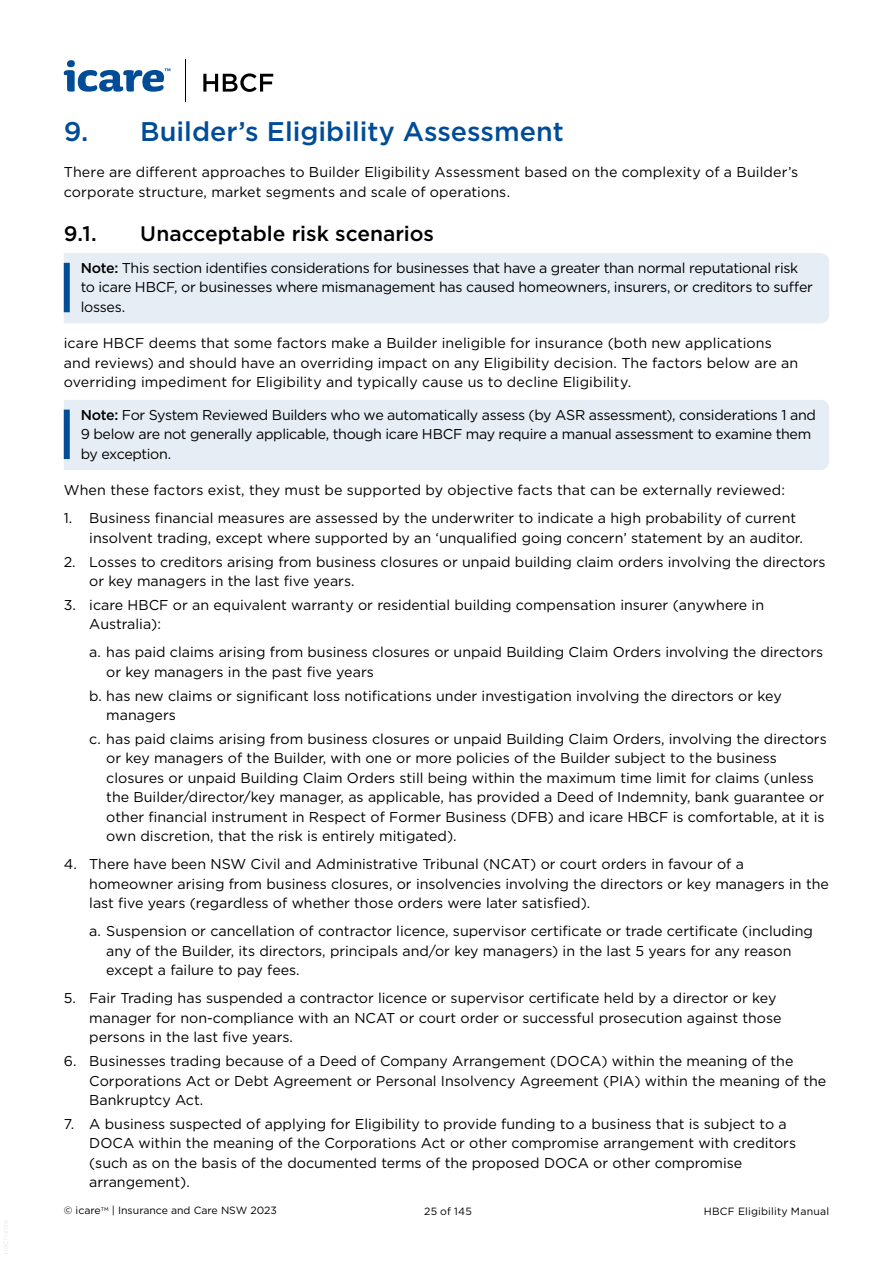
<style>
.page{position:relative;width:893px;height:1263px;background:#fff}
.page>*{position:absolute;margin:0;border:0;box-sizing:border-box;transform-origin:0 0}
.H1_Num{font:500 27px "Gotham";color:#004c97}
.H2_Num{font:500 21px "Gotham";color:#000}
.Body_Copy{font:14.25px/19.5px "Gotham";color:#000}
.Note{font:14.25px/19.5px "Gotham";letter-spacing:-.02em;color:#000}
.t1{font:10.5px "Gotham";letter-spacing:.005em;color:#000}
.s1{font-weight:500}
</style>
<div class="page">
<div style="left:64px;top:253px;width:765px;height:70px;background:#e6edf5"></div>
<div style="left:64px;top:263px;width:6px;height:49px;background:#004c97"></div>
<div style="left:64px;top:400px;width:765px;height:70px;background:#e6edf5"></div>
<div style="left:64px;top:410px;width:6px;height:49px;background:#004c97"></div>
<hr style="left:185px;top:60px;width:1px;height:42px;background:#000">
<svg style="left:64px;top:60px;width:106px;height:32px"></svg>
<svg style="left:203px;top:73px;width:70px;height:19px"></svg>
<h1 class="H1_Num" style="left:64px;top:113px;width:502px">9. Builder’s Eligibility Assessment</h1>
<p class="Body_Copy" style="left:64px;top:162px;width:736px">There are different approaches to Builder Eligibility Assessment based on the complexity of a Builder’s corporate structure, market segments and scale of operations.</p>
<h2 class="H2_Num" style="left:64px;top:220px;width:35px">9.1.</h2>
<h2 class="H2_Num" style="left:140px;top:220px;width:295px">Unacceptable risk scenarios</h2>
<p class="Note" style="left:81px;top:258px;width:734px"><span class="s1">Note:</span> This section identifies considerations for businesses that have a greater than normal reputational risk to icare HBCF, or businesses where mismanagement has caused homeowners, insurers, or creditors to suffer losses.</p>
<p class="Body_Copy" style="left:64px;top:333px;width:736px">icare HBCF deems that some factors make a Builder ineligible for insurance (both new applications and reviews) and should have an overriding impact on any Eligibility decision. The factors below are an overriding impediment for Eligibility and typically cause us to decline Eligibility.</p>
<p class="Note" style="left:81px;top:405px;width:737px"><span class="s1">Note:</span> For System Reviewed Builders who we automatically assess (by ASR assessment), considerations 1 and<br>9 below are not generally applicable, though icare HBCF may require a manual assessment to examine them by exception.</p>
<p class="Body_Copy" style="left:64px;top:480px;width:723px">When these factors exist, they must be supported by objective facts that can be externally reviewed:</p>
<p class="Body_Copy" style="left:89px;top:508px;width:715px;text-indent:-26px">1. Business financial measures are assessed by the underwriter to indicate a high probability of current insolvent trading, except where supported by an ‘unqualified going concern’ statement by an auditor.</p>
<p class="Body_Copy" style="left:89px;top:551px;width:738px;text-indent:-26px">2. Losses to creditors arising from business closures or unpaid building claim orders involving the directors or key managers in the last five years.</p>
<p class="Body_Copy" style="left:89px;top:595px;width:676px;text-indent:-26px">3. icare HBCF or an equivalent warranty or residential building compensation insurer (anywhere in<br>Australia):</p>
<p class="Body_Copy" style="left:106px;top:642px;width:718px;text-indent:-17px">a. has paid claims arising from business closures or unpaid Building Claim Orders involving the directors or key managers in the past five years</p>
<p class="Body_Copy" style="left:106px;top:685px;width:677px;text-indent:-17px">b. has new claims or significant loss notifications under investigation involving the directors or key managers</p>
<p class="Body_Copy" style="left:106px;top:729px;width:722px;text-indent:-17px">c. has paid claims arising from business closures or unpaid Building Claim Orders, involving the directors or key managers of the Builder, with one or more policies of the Builder subject to the business closures or unpaid Building Claim Orders still being within the maximum time limit for claims (unless the Builder/director/key manager, as applicable, has provided a Deed of Indemnity, bank guarantee or other financial instrument in Respect of Former Business (DFB) and icare HBCF is comfortable, at it is own discretion, that the risk is entirely mitigated).</p>
<p class="Body_Copy" style="left:89px;top:854px;width:741px;text-indent:-26px">4. There have been NSW Civil and Administrative Tribunal (NCAT) or court orders in favour of a homeowner arising from business closures, or insolvencies involving the directors or key managers in the last five years (regardless of whether those orders were later satisfied).</p>
<p class="Body_Copy" style="left:106px;top:921px;width:708px;text-indent:-17px">a. Suspension or cancellation of contractor licence, supervisor certificate or trade certificate (including any of the Builder, its directors, principals and/or key managers) in the last 5 years for any reason except a failure to pay fees.</p>
<p class="Body_Copy" style="left:89px;top:988px;width:694px;text-indent:-26px">5. Fair Trading has suspended a contractor licence or supervisor certificate held by a director or key manager for non-compliance with an NCAT or court order or successful prosecution against those persons in the last five years.</p>
<p class="Body_Copy" style="left:89px;top:1051px;width:739px;text-indent:-26px">6. Businesses trading because of a Deed of Company Arrangement (DOCA) within the meaning of the<br>Corporations Act or Debt Agreement or Personal Insolvency Agreement (PIA) within the meaning of the<br>Bankruptcy Act.</p>
<p class="Body_Copy" style="left:89px;top:1114px;width:708px;text-indent:-26px">7. A business suspected of applying for Eligibility to provide funding to a business that is subject to a DOCA within the meaning of the Corporations Act or other compromise arrangement with creditors (such as on the basis of the documented terms of the proposed DOCA or other compromise arrangement).</p>
<p class="t1" style="left:64px;top:1203px;width:215px">© icare<sup>TM</sup> | Insurance and Care NSW 2023</p>
<p class="t1" style="left:424px;top:1204px;width:49px">25 of 145</p>
<p class="t1" style="left:704px;top:1204px;width:127px">HBCF Eligibility Manual</p>
</div>
